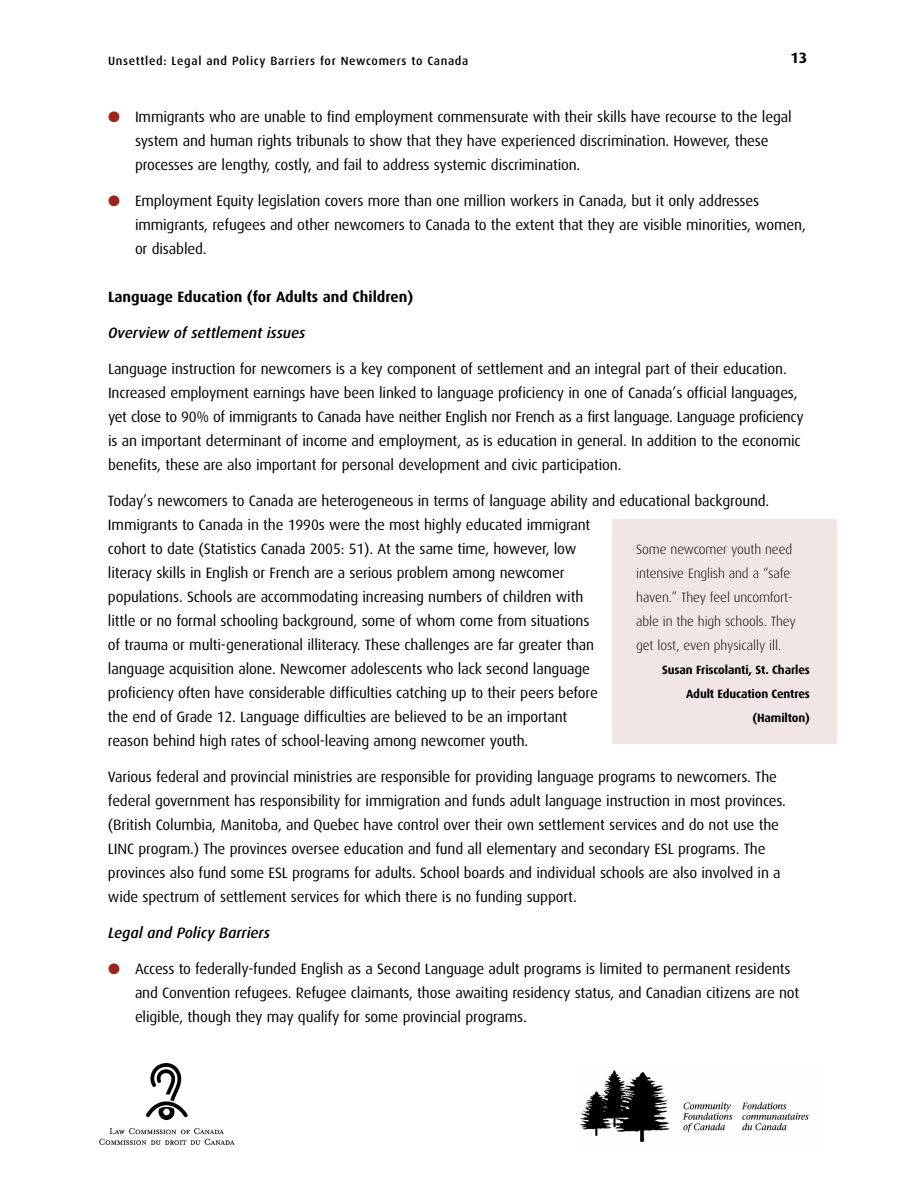
<style>
.page{position:relative;width:918px;height:1188px;background:#fff}
.page>*{position:absolute;margin:0;border:0;box-sizing:border-box;transform-origin:0 0}
.t1{font:15px/24px "Dax";letter-spacing:-.01em;color:#000}
.t2{font:italic 500 15px "Dax";color:#000}
.t3{font:700 15px "Dax";color:#000}
.t4{font:300 13.5px/24px "Dax";letter-spacing:-.01em;color:#000}
.t5{font:700 12px/24px "Dax";letter-spacing:-.01em;color:#000;text-align:right}
.t6{font:500 12px "Dax";letter-spacing:.055em;color:#000}
.s1{color:#9c2519}
</style>
<div class="page">
<img style="left:99px;top:1063px;width:136px;height:82px">
<img style="left:580px;top:1070px;width:229px;height:72px">
<div style="left:613px;top:520px;width:224px;height:224px;background:#f1e6e6"></div>
<p class="t6" style="left:108px;top:57px;width:362px">Unsettled: Legal and Policy Barriers for Newcomers to Canada</p>
<p class="t3" style="left:790px;top:52px;width:18px">13</p>
<p class="t1" style="left:135px;top:106px;width:658px;text-indent:-27px"><span class="s1">●</span> Immigrants who are unable to find employment commensurate with their skills have recourse to the legal system and human rights tribunals to show that they have experienced discrimination. However, these processes are lengthy, costly, and fail to address systemic discrimination.</p>
<p class="t1" style="left:135px;top:190px;width:672px;text-indent:-27px"><span class="s1">●</span> Employment Equity legislation covers more than one million workers in Canada, but it only addresses immigrants, refugees and other newcomers to Canada to the extent that they are visible minorities, women, or disabled.</p>
<p class="t3" style="left:108px;top:292px;width:307px">Language Education (for Adults and Children)</p>
<p class="t2" style="left:108px;top:324px;width:199px">Overview of settlement issues</p>
<p class="t1" style="left:108px;top:358px;width:697px">Language instruction for newcomers is a key component of settlement and an integral part of their education.<br>Increased employment earnings have been linked to language proficiency in one of Canada’s official languages, yet close to 90% of immigrants to Canada have neither English nor French as a first language. Language proficiency is an important determinant of income and employment, as is education in general. In addition to the economic benefits, these are also important for personal development and civic participation.</p>
<p class="t1" style="left:108px;top:490px;width:663px">Today’s newcomers to Canada are heterogeneous in terms of language ability and educational background.<br>Immigrants to Canada in the 1990s were the most highly educated immigrant<br>cohort to date (Statistics Canada 2005: 51). At the same time, however, low<br>literacy skills in English or French are a serious problem among newcomer<br>populations. Schools are accommodating increasing numbers of children with<br>little or no formal schooling background, some of whom come from situations<br>of trauma or multi-generational illiteracy. These challenges are far greater than<br>language acquisition alone. Newcomer adolescents who lack second language<br>proficiency often have considerable difficulties catching up to their peers before<br>the end of Grade 12. Language difficulties are believed to be an important<br>reason behind high rates of school-leaving among newcomer youth.</p>
<p class="t1" style="left:108px;top:766px;width:680px">Various federal and provincial ministries are responsible for providing language programs to newcomers. The federal government has responsibility for immigration and funds adult language instruction in most provinces. (British Columbia, Manitoba, and Quebec have control over their own settlement services and do not use the LINC program.) The provinces oversee education and fund all elementary and secondary ESL programs. The provinces also fund some ESL programs for adults. School boards and individual schools are also involved in a wide spectrum of settlement services for which there is no funding support.</p>
<p class="t2" style="left:108px;top:924px;width:164px">Legal and Policy Barriers</p>
<p class="t1" style="left:135px;top:958px;width:666px;text-indent:-27px"><span class="s1">●</span> Access to federally-funded English as a Second Language adult programs is limited to permanent residents and Convention refugees. Refugee claimants, those awaiting residency status, and Canadian citizens are not eligible, though they may qualify for some provincial programs.</p>
<p class="t4" style="left:636px;top:539px;width:161px">Some newcomer youth need intensive English and a “safe haven.” They feel uncomfort&shy;able in the high schools. They get lost, even physically ill.</p>
<p class="t5" style="left:662px;top:659px;width:149px">Susan Friscolanti, St. Charles<br>Adult Education Centres (Hamilton)</p>
</div>
